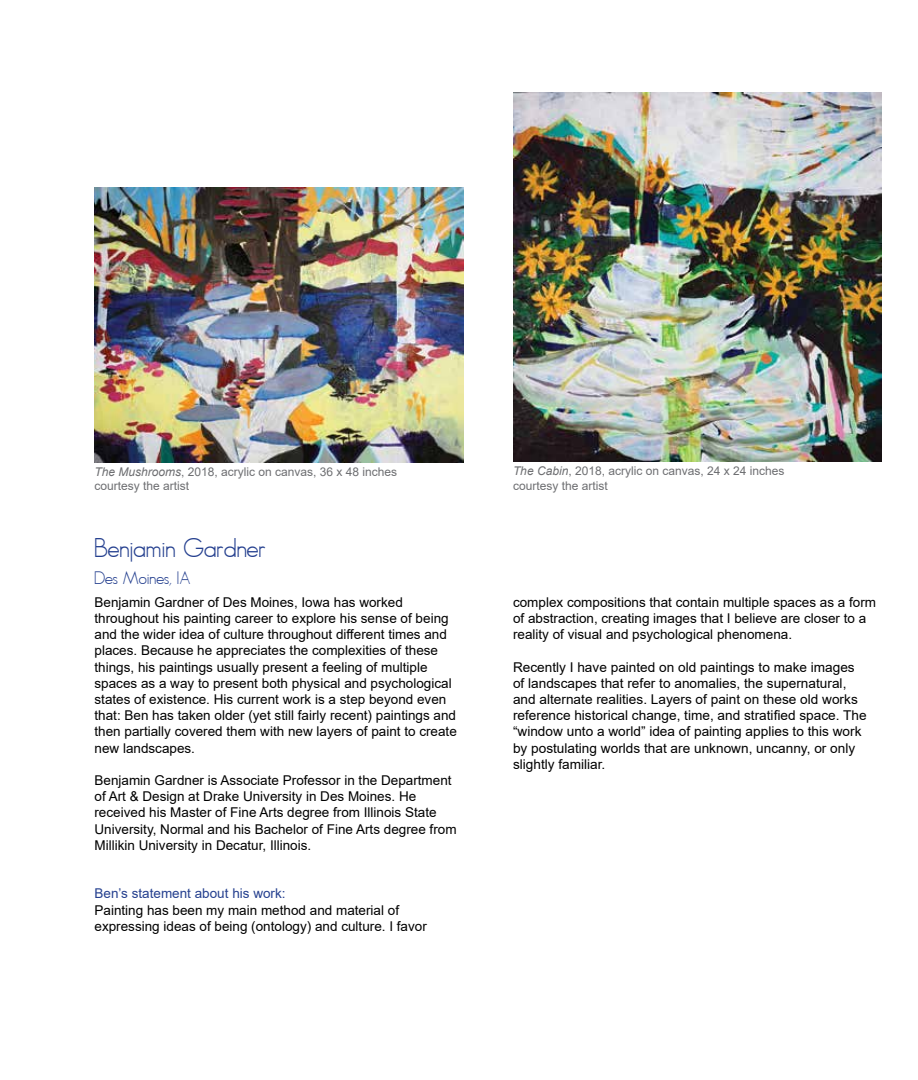
<style>
.page{position:relative;width:918px;height:1080px;background:#fff}
.page>*{position:absolute;margin:0;border:0;box-sizing:border-box;transform-origin:0 0}
.t1{font:27px "MAXIMO";color:#25408f}
.t2{font:18px "MAXIMO";color:#25408f}
.t3{font:13.5px/16.2px "Arial";color:#000}
.t4{font:13.5px "Arial";color:#25408f}
.t5{font:12px/14.4px "Arial";color:#6d6e71}
.s1{font-style:italic}
</style>
<div class="page">
<img style="left:94px;top:187px;width:370px;height:276px">
<img style="left:513px;top:92px;width:369px;height:370px">
<p class="t5" style="left:94px;top:465px;width:304px"><span class="s1">The Mushrooms</span>, 2018, acrylic on canvas, 36 x 48 inches courtesy the artist</p>
<h1 class="t1" style="left:94px;top:532px;width:173px">Benjamin Gardner</h1>
<h2 class="t2" style="left:94px;top:567px;width:98px">Des Moines, IA</h2>
<p class="t3" style="left:94px;top:594px;width:364px">Benjamin Gardner of Des Moines, Iowa has worked throughout his painting career to explore his sense of being and the wider idea of culture throughout different times and places. Because he appreciates the complexities of these things, his paintings usually present a feeling of multiple spaces as a way to present both physical and psychological states of existence. His current work is a step beyond even that: Ben has taken older (yet still fairly recent) paintings and then partially covered them with new layers of paint to create new landscapes.</p>
<p class="t3" style="left:94px;top:772px;width:364px">Benjamin Gardner is Associate Professor in the Department of Art &amp; Design at Drake University in Des Moines. He received his Master of Fine Arts degree from Illinois State University, Normal and his Bachelor of Fine Arts degree from Millikin University in Decatur, Illinois.</p>
<p class="t4" style="left:94px;top:884px;width:193px">Ben’s statement about his work:</p>
<p class="t3" style="left:94px;top:902px;width:334px">Painting has been my main method and material of expressing ideas of being (ontology) and culture. I favor</p>
<p class="t5" style="left:513px;top:464px;width:273px"><span class="s1">The Cabin</span>, 2018, acrylic on canvas, 24 x 24 inches courtesy the artist</p>
<p class="t3" style="left:513px;top:594px;width:365px">complex compositions that contain multiple spaces as a form of abstraction, creating images that I believe are closer to a reality of visual and psychological phenomena.</p>
<p class="t3" style="left:513px;top:659px;width:355px">Recently I have painted on old paintings to make images of landscapes that refer to anomalies, the supernatural, and alternate realities. Layers of paint on these old works reference historical change, time, and stratified space. The “window unto a world” idea of painting applies to this work by postulating worlds that are unknown, uncanny, or only slightly familiar.</p>
</div>
